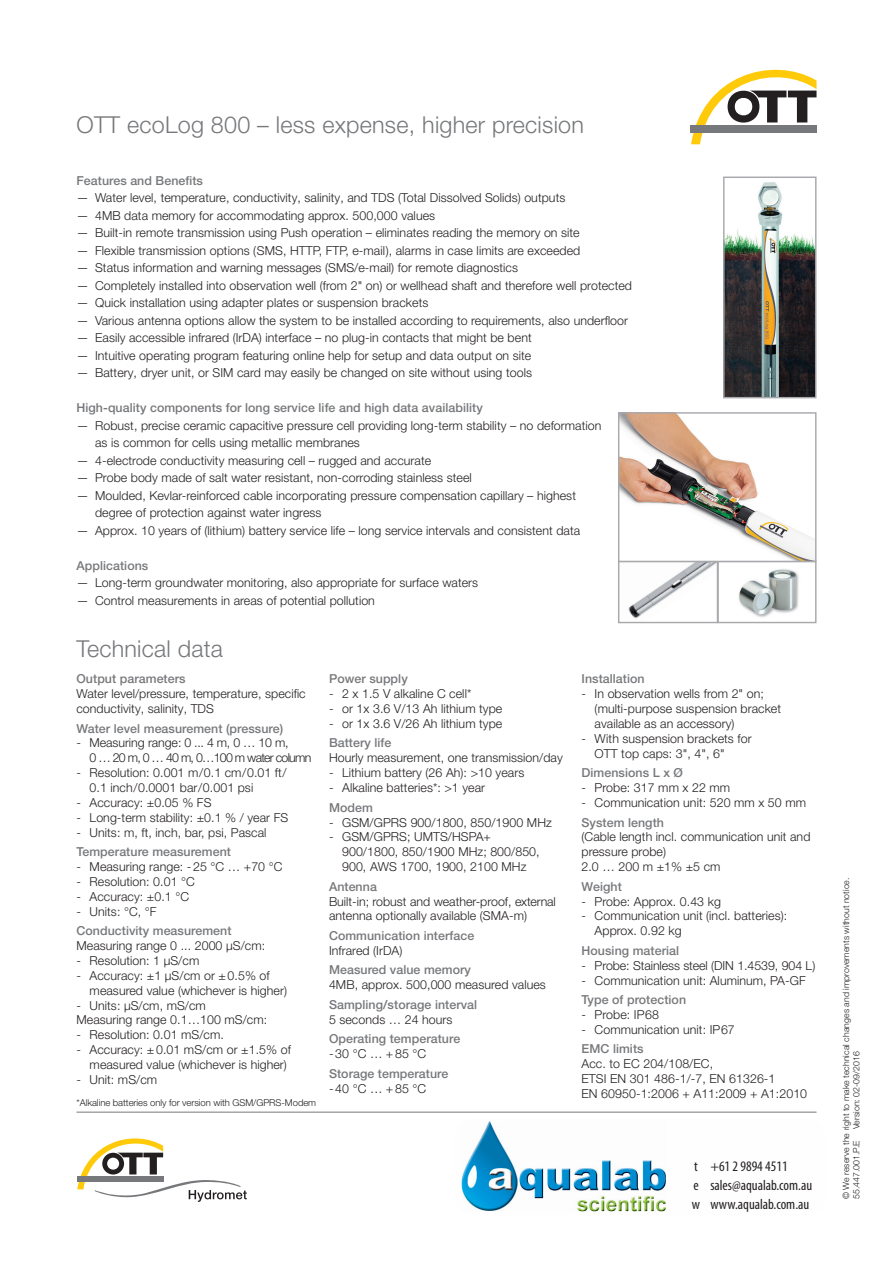
<style>
.page{position:relative;width:893px;height:1263px;background:#fff}
.page>*{position:absolute;margin:0;border:0;box-sizing:border-box;transform-origin:0 0}
.t1{font:300 23.25px "Helvetica Neue LT Pro";letter-spacing:.01em;color:#76787b}
.t2{font:condensed 14.55px/18.9px "Myriad Pro";color:#231f20}
.t3{font:300 12.45px/14.9px "Helvetica Neue LT Pro";letter-spacing:.005em;color:#231f20}
.t4{font:500 12.45px "Helvetica Neue LT Pro";letter-spacing:.005em;color:#76787b}
.t5{font:300 12.45px/14.9px "Helvetica Neue LT Pro";letter-spacing:-.04em;color:#231f20}
.t6{font:300 9.45px "Helvetica Neue LT Pro";letter-spacing:-.005em;color:#231f20}
.t7{font:300 8.7px/10.5px "Helvetica Neue LT Pro";letter-spacing:.005em;color:#231f20}
</style>
<div class="page">
<img style="left:620px;top:414px;width:194px;height:205px">
<div style="left:717px;top:561px;width:99px;height:62px;border:1px solid #a8a9ad"></div>
<div style="left:618px;top:561px;width:100px;height:62px;border:1px solid #a8a9ad"></div>
<div style="left:618px;top:412px;width:198px;height:150px;border:1px solid #a8a9ad"></div>
<img style="left:725px;top:182px;width:89px;height:214px">
<div style="left:723px;top:177px;width:93px;height:221px;border:1px solid #a8a9ad"></div>
<hr style="left:76px;top:1112px;width:740px;height:1px;background:#76787b">
<div style="left:690px;top:125px;width:126px;height:8px;background:#76787b"></div>
<svg style="left:691px;top:70px;width:125px;height:74px"></svg>
<svg style="left:77px;top:1138px;width:170px;height:64px"></svg>
<img style="left:461px;top:1121px;width:204px;height:90px">
<h1 class="t1" style="left:76px;top:116px;width:509px">OTT ecoLog 800 – less expense, higher precision</h1>
<p class="t4" style="left:76px;top:176px;width:128px">Features and Benefits</p>
<p class="t3" style="left:76px;top:191px;width:490px">— Water level, temperature, conductivity, salinity, and TDS (Total Dissolved Solids) outputs</p>
<p class="t3" style="left:76px;top:209px;width:360px">— 4MB data memory for accommodating approx. 500,000 values</p>
<p class="t3" style="left:76px;top:226px;width:504px">— Built-in remote transmission using Push operation – eliminates reading the memory on site</p>
<p class="t3" style="left:76px;top:244px;width:505px">— Flexible transmission options ( SMS, HTTP, FTP, e-mail ), alarms in case limits are exceeded</p>
<p class="t3" style="left:76px;top:261px;width:443px">— Status information and warning messages (SMS/e-mail) for remote diagnostics</p>
<p class="t3" style="left:76px;top:279px;width:557px">— Completely installed into observation well (from 2" on) or wellhead shaft and therefore well protected</p>
<p class="t3" style="left:76px;top:296px;width:353px">— Quick installation using adapter plates or suspension brackets</p>
<p class="t3" style="left:76px;top:314px;width:553px">— Various antenna options allow the system to be installed according to requirements, also underfloor</p>
<p class="t3" style="left:76px;top:331px;width:456px">— Easily accessible infrared (IrDA) interface – no plug-in contacts that might be bent</p>
<p class="t3" style="left:76px;top:349px;width:456px">— Intuitive operating program featuring online help for setup and data output on site</p>
<p class="t3" style="left:76px;top:366px;width:457px">— Battery, dryer unit, or SIM card may easily be changed on site without using tools</p>
<p class="t4" style="left:76px;top:403px;width:408px">High-quality components for long service life and high data availability</p>
<p class="t3" style="left:95px;top:418px;width:508px;line-height:17.5px;text-indent:-19px">— Robust, precise ceramic capacitive pressure cell providing long-term stability – no deformation as is common for cells using metallic membranes</p>
<p class="t3" style="left:76px;top:454px;width:356px">— 4-electrode conductivity measuring cell – rugged and accurate</p>
<p class="t3" style="left:76px;top:471px;width:397px">— Probe body made of salt water resistant, non-corroding stainless steel</p>
<p class="t3" style="left:95px;top:488px;width:482px;line-height:17.5px;text-indent:-19px">— Moulded, Kevlar-reinforced cable incorporating pressure compensation capillary – highest degree of protection against water ingress</p>
<p class="t3" style="left:76px;top:524px;width:505px">— Approx. 10 years of (lithium) battery service life – long service intervals and consistent data</p>
<p class="t4" style="left:76px;top:561px;width:73px">Applications</p>
<p class="t3" style="left:76px;top:576px;width:403px">— Long-term groundwater monitoring, also appropriate for surface waters</p>
<p class="t3" style="left:76px;top:594px;width:300px">— Control measurements in areas of potential pollution</p>
<h1 class="t1" style="left:76px;top:640px;width:148px">Technical data</h1>
<p class="t4" style="left:76px;top:674px;width:111px">Output parameters</p>
<p class="t3" style="left:76px;top:687px;width:231px">Water level/pressure, temperature, specific conductivity, salinity, TDS</p>
<p class="t4" style="left:76px;top:724px;width:208px">Water level measurement (pressure)</p>
<p class="t5" style="left:90px;top:737px;width:223px;text-indent:-13px">- Measuring range: 0 ... 4 m, 0 … 10 m,<br>0 … 20 m, 0 … 40 m, 0…100 m water column</p>
<p class="t3" style="left:90px;top:766px;width:198px;text-indent:-13px">- Resolution: 0.001 m / 0.1 cm / 0.01 ft /<br>0.1 inch / 0.0001 bar / 0.001 psi</p>
<p class="t3" style="left:76px;top:796px;width:136px">- Accuracy: ±0.05 % FS</p>
<p class="t3" style="left:76px;top:811px;width:213px">- Long-term stability: ±0.1 % / year FS</p>
<p class="t3" style="left:76px;top:826px;width:191px">- Units: m, ft, inch, bar, psi, Pascal</p>
<p class="t4" style="left:76px;top:847px;width:156px">Temperature measurement</p>
<p class="t3" style="left:76px;top:860px;width:207px">- Measuring range: - 25 °C … +70 °C</p>
<p class="t3" style="left:76px;top:875px;width:120px">- Resolution: 0.01 °C</p>
<p class="t3" style="left:76px;top:890px;width:114px">- Accuracy: ±0.1 °C</p>
<p class="t3" style="left:76px;top:905px;width:81px">- Units: °C, °F</p>
<p class="t4" style="left:76px;top:926px;width:156px">Conductivity measurement</p>
<p class="t3" style="left:76px;top:939px;width:190px">Measuring range 0 ... 2000 μS/cm:</p>
<p class="t3" style="left:76px;top:954px;width:124px">- Resolution: 1 μS/cm</p>
<p class="t3" style="left:90px;top:969px;width:199px;text-indent:-13px">- Accuracy: ±1 μS/cm or ± 0.5% of measured value (whichever is higher)</p>
<p class="t3" style="left:76px;top:999px;width:192px">- Units: μS/cm, mS/cm<br>Measuring range 0.1…100 mS/cm:</p>
<p class="t3" style="left:76px;top:1029px;width:149px">- Resolution: 0.01 mS/cm.</p>
<p class="t3" style="left:90px;top:1043px;width:203px;text-indent:-13px">- Accuracy: ± 0.01 mS/cm or ±1.5% of measured value (whichever is higher)</p>
<p class="t3" style="left:76px;top:1073px;width:82px">- Unit: mS/cm</p>
<p class="t6" style="left:76px;top:1099px;width:241px">*Alkaline batteries only for version with GSM/GPRS-Modem</p>
<p class="t4" style="left:329px;top:674px;width:80px">Power supply</p>
<p class="t3" style="left:329px;top:687px;width:144px">- 2 x 1.5 V alkaline C cell*</p>
<p class="t3" style="left:329px;top:702px;width:175px">- or 1x 3.6 V/13 Ah lithium type</p>
<p class="t3" style="left:329px;top:717px;width:175px">- or 1x 3.6 V/26 Ah lithium type</p>
<p class="t4" style="left:329px;top:739px;width:64px">Battery life</p>
<p class="t3" style="left:329px;top:752px;width:235px">Hourly measurement, one transmission/day</p>
<p class="t3" style="left:329px;top:766px;width:197px">- Lithium battery (26 Ah): &gt;10 years</p>
<p class="t3" style="left:329px;top:781px;width:158px">- Alkaline batteries*: &gt;1 year</p>
<p class="t4" style="left:329px;top:803px;width:45px">Modem</p>
<p class="t3" style="left:329px;top:816px;width:224px">- GSM/GPRS 900/1800, 850/1900 MHz</p>
<p class="t3" style="left:342px;top:831px;width:199px;text-indent:-13px">- GSM/GPRS; UMTS/HSPA+<br>900/1800, 850/1900 MHz; 800/850,<br>900, AWS 1700, 1900, 2100 MHz</p>
<p class="t4" style="left:329px;top:882px;width:49px">Antenna</p>
<p class="t3" style="left:329px;top:895px;width:228px">Built-in; robust and weather-proof, external antenna optionally available (SMA-m)</p>
<p class="t4" style="left:329px;top:931px;width:147px">Communication interface</p>
<p class="t3" style="left:329px;top:944px;width:75px">Infrared (IrDA)</p>
<p class="t4" style="left:329px;top:965px;width:143px">Measured value memory</p>
<p class="t3" style="left:329px;top:979px;width:218px">4MB, approx. 500,000 measured values</p>
<p class="t4" style="left:329px;top:1000px;width:150px">Sampling/storage interval</p>
<p class="t3" style="left:329px;top:1013px;width:125px">5 seconds … 24 hours</p>
<p class="t4" style="left:329px;top:1034px;width:133px">Operating temperature</p>
<p class="t3" style="left:329px;top:1047px;width:99px">- 30 °C … + 85 °C</p>
<p class="t4" style="left:329px;top:1069px;width:121px">Storage temperature</p>
<p class="t3" style="left:329px;top:1082px;width:99px">- 40 °C … + 85 °C</p>
<p class="t4" style="left:581px;top:674px;width:65px">Installation</p>
<p class="t3" style="left:594px;top:687px;width:188px;text-indent:-13px">- In observation wells from 2" on; (multi-purpose suspension bracket available as an accessory)</p>
<p class="t3" style="left:594px;top:732px;width:158px;text-indent:-13px">- With suspension brackets for<br>OTT top caps: 3", 4", 6"</p>
<p class="t4" style="left:581px;top:768px;width:103px">Dimensions L x Ø</p>
<p class="t3" style="left:581px;top:781px;width:150px">- Probe: 317 mm x 22 mm</p>
<p class="t3" style="left:581px;top:796px;width:226px">- Communication unit: 520 mm x 50 mm</p>
<p class="t4" style="left:581px;top:818px;width:84px">System length</p>
<p class="t3" style="left:581px;top:831px;width:230px">(Cable length incl. communication unit and pressure probe)<br>2.0 … 200 m ±1% ±5 cm</p>
<p class="t4" style="left:581px;top:882px;width:42px">Weight</p>
<p class="t3" style="left:581px;top:895px;width:141px">- Probe: Approx. 0.43 kg</p>
<p class="t3" style="left:594px;top:910px;width:194px;text-indent:-13px">- Communication unit (incl. batteries):<br>Approx. 0.92 kg</p>
<p class="t4" style="left:581px;top:946px;width:99px">Housing material</p>
<p class="t3" style="left:581px;top:959px;width:235px">- Probe: Stainless steel (DIN 1.4539, 904 L )</p>
<p class="t3" style="left:581px;top:974px;width:226px">- Communication unit: Aluminum, PA-GF</p>
<p class="t4" style="left:581px;top:995px;width:106px">Type of protection</p>
<p class="t3" style="left:581px;top:1008px;width:79px">- Probe: IP 68</p>
<p class="t3" style="left:581px;top:1023px;width:155px">- Communication unit: IP 67</p>
<p class="t4" style="left:581px;top:1045px;width:64px">EMC limits</p>
<p class="t3" style="left:581px;top:1058px;width:227px">Acc. to EC 204/108/EC,<br>ETSI EN 301 486-1/-7, EN 61326-1<br>EN 60950-1:2006 + A11:2009 + A1:2010</p>
<p class="t2" style="left:692px;top:1156px;width:10px">t e w</p>
<p class="t2" style="left:710px;top:1156px;width:103px">+61 2 9894 4511 sales@aqualab.com.au www.aqualab.com.au</p>
<p class="t7" style="left:841px;top:1199px;width:323px;rotate:-90deg">© We reserve the right to make technical changes and improvements without notice.<br>55.447.001.P.E</p>
<p class="t7" style="left:852px;top:1129px;width:80px;rotate:-90deg">Version: 02-09/2016</p>
</div>
